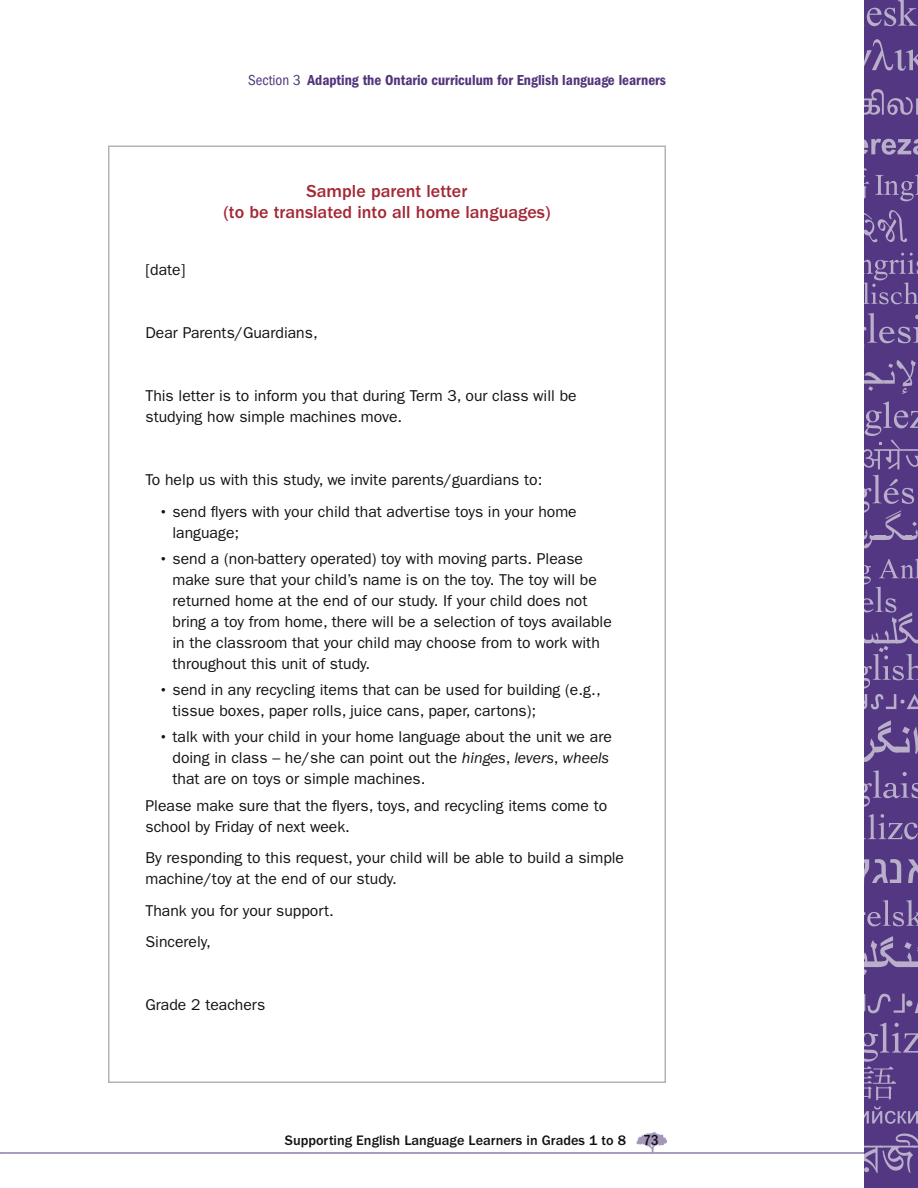
<style>
.page{position:relative;width:918px;height:1188px;background:#fff}
.page>*{position:absolute;margin:0;border:0;box-sizing:border-box;transform-origin:0 0}
.t1{font:500 18px/21px "Franklin Gothic";color:#a22835;text-align:center}
.t2{font:15.75px/21px "Franklin Gothic";color:#121212}
.t3{font:600 condensed 15px "Franklin Gothic";color:#51347b}
.t4{font:500 14.25px "Franklin Gothic";color:#121212}
.s1{font-weight:400}
.s2{font-weight:500}
.s3{font-style:italic}
.s4{font-stretch:condensed;font-size:15px}
</style>
<div class="page">
<img style="left:637px;top:1132px;width:30px;height:20px">
<hr style="left:0;top:1152px;width:865px;height:2px;background:#a597bc">
<div style="left:864px;top:0;width:54px;height:1188px;background:#543782"></div>
<div style="left:906px;top:1000px;width:6px;height:7px;background:#b9afcb;border-radius:50%"></div>
<svg style="left:915px;top:1002px;width:3px;height:11px"></svg>
<svg style="left:864px;top:993px;width:41px;height:21px"></svg>
<svg style="left:864px;top:770px;width:54px;height:37px"></svg>
<svg style="left:864px;top:313px;width:54px;height:34px"></svg>
<svg style="left:864px;top:859px;width:37px;height:24px"></svg>
<svg style="left:908px;top:859px;width:10px;height:24px"></svg>
<svg style="left:864px;top:814px;width:54px;height:26px"></svg>
<svg style="left:864px;top:210px;width:43px;height:32px"></svg>
<svg style="left:864px;top:475px;width:54px;height:73px"></svg>
<svg style="left:864px;top:0;width:53px;height:26px"></svg>
<svg style="left:864px;top:253px;width:54px;height:51px"></svg>
<svg style="left:864px;top:1134px;width:54px;height:40px"></svg>
<svg style="left:864px;top:558px;width:54px;height:151px"></svg>
<svg style="left:864px;top:139px;width:54px;height:16px"></svg>
<svg style="left:864px;top:89px;width:54px;height:26px"></svg>
<svg style="left:864px;top:402px;width:54px;height:67px"></svg>
<svg style="left:864px;top:720px;width:54px;height:42px"></svg>
<svg style="left:864px;top:360px;width:52px;height:34px"></svg>
<svg style="left:864px;top:900px;width:54px;height:75px"></svg>
<svg style="left:864px;top:168px;width:54px;height:33px"></svg>
<svg style="left:864px;top:1023px;width:54px;height:78px"></svg>
<svg style="left:864px;top:1107px;width:54px;height:17px"></svg>
<svg style="left:864px;top:39px;width:54px;height:32px"></svg>
<p class="t3" style="left:248px;top:71px;width:419px"><span class="s1">Section 3</span> Adapting the Ontario curriculum for English language learners</p>
<p class="t2" style="left:146px;top:260px;width:42px">[date]</p>
<p class="t1" style="left:223px;top:180px;width:329px">Sample parent letter<br>(to be translated into all home languages)</p>
<p class="t2" style="left:146px;top:323px;width:174px">Dear Parents/Guardians,</p>
<p class="t2" style="left:146px;top:386px;width:433px">This letter is to inform you that during Term 3, our class will be studying how simple machines move.</p>
<p class="t2" style="left:146px;top:470px;width:398px">To help us with this study, we invite parents/guardians to:</p>
<p class="t2" style="left:172px;top:501px;width:406px;text-indent:-13px"><span class="s2">•</span> send flyers with your child that advertise toys in your home language;</p>
<p class="t2" style="left:172px;top:548px;width:441px;text-indent:-13px"><span class="s2">•</span> send a (non-battery operated) toy with moving parts. Please make sure that your child’s name is on the toy. The toy will be returned home at the end of our study. If your child does not bring a toy from home, there will be a selection of toys available in the classroom that your child may choose from to work with throughout this unit of study.</p>
<p class="t2" style="left:172px;top:679px;width:430px;text-indent:-13px"><span class="s2">•</span> send in any recycling items that can be used for building (e.g., tissue boxes, paper rolls, juice cans, paper, cartons);</p>
<p class="t2" style="left:172px;top:727px;width:441px;text-indent:-13px"><span class="s2">•</span> talk with your child in your home language about the unit we are doing in class – he/she can point out the <span class="s3">hinges</span>, <span class="s3">levers</span>, <span class="s3">wheels </span>that are on toys or simple machines.</p>
<p class="t2" style="left:146px;top:795px;width:463px">Please make sure that the flyers, toys, and recycling items come to school by Friday of next week.</p>
<p class="t2" style="left:146px;top:847px;width:480px">By responding to this request, your child will be able to build a simple machine/toy at the end of our study.</p>
<p class="t2" style="left:146px;top:895px;width:190px;line-height:31.5px">Thank you for your support.<br>Sincerely,</p>
<p class="t2" style="left:146px;top:994px;width:121px">Grade 2 teachers</p>
<p class="t4" style="left:285px;top:1132px;width:375px">Supporting English Language Learners in Grades 1 to 8 <span class="s4">73</span></p>
</div>
